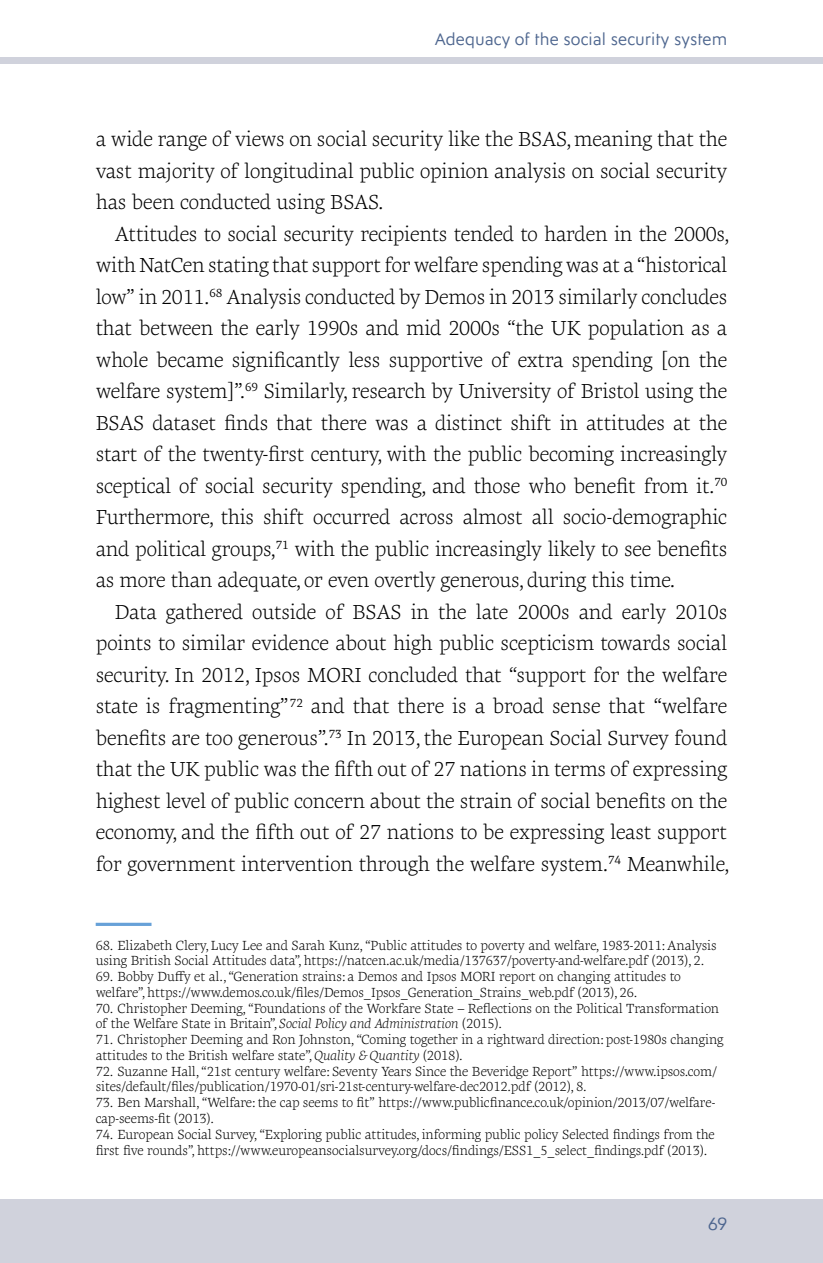
<style>
.page{position:relative;width:823px;height:1263px;background:#fff}
.page>*{position:absolute;margin:0;border:0;box-sizing:border-box;transform-origin:0 0}
.t1{font:300 20.7px/31.5px "Geneo Std";letter-spacing:-.01em;color:#000;text-align:justify}
.t2{font:18px "Ysans Std";color:#4e668f}
.t3{font:16.88px "Ysans Std";color:#4e668f}
.t4{font:300 13.5px/15.8px "Geneo Std";letter-spacing:-.005em;color:#000}
.s1{font-style:italic}
</style>
<div class="page">
<div style="left:0;top:57px;width:823px;height:7px;background:#d0d2dc"></div>
<div style="left:0;top:1199px;width:823px;height:64px;background:#d0d2dc"></div>
<hr style="left:96px;top:923px;width:55px;height:3px;background:#67a1d8">
<p class="t3" style="left:435px;top:30px;width:294px">Adequacy of the social security system</p>
<p class="t1" style="left:96px;top:123px;width:633px">a wide range of views on social security like the BSAS, meaning that the vast majority of longitudinal public opinion analysis on social security has been conducted using BSAS.</p>
<p class="t1" style="left:96px;top:218px;width:635px;text-indent:19px">Attitudes to social security recipients tended to harden in the 2000s, with NatCen stating that support for welfare spending was at a “historical low” in 2011.<sup>68</sup> Analysis conducted by Demos in 2013 similarly concludes that between the early 1990s and mid 2000s “the UK population as a whole became significantly less supportive of extra spending [on the welfare system]”.<sup>69</sup> Similarly, research by University of Bristol using the BSAS dataset finds that there was a distinct shift in attitudes at the start of the twenty-first century, with the public becoming increasingly sceptical of social security spending, and those who benefit from it.<sup>70<br></sup>Furthermore, this shift occurred across almost all socio-demographic and political groups,<sup>71</sup> with the public increasingly likely to see benefits as more than adequate, or even overtly generous, during this time.</p>
<p class="t1" style="left:96px;top:596px;width:635px;text-indent:19px">Data gathered outside of BSAS in the late 2000s and early 2010s points to similar evidence about high public scepticism towards social security. In 2012, Ipsos MORI concluded that “support for the welfare state is fragmenting”<sup>72</sup> and that there is a broad sense that “welfare benefits are too generous”.<sup>73</sup> In 2013, the European Social Survey found that the UK public was the fifth out of 27 nations in terms of expressing highest level of public concern about the strain of social benefits on the economy, and the fifth out of 27 nations to be expressing least support for government intervention through the welfare system.<sup>74</sup> Meanwhile,</p>
<p class="t4" style="left:96px;top:937px;width:622px">68. Elizabeth Clery, Lucy Lee and Sarah Kunz, “Public attitudes to poverty and welfare, 1983-2011: Analysis using British Social Attitudes data”, https://natcen.ac.uk/media/137637/poverty-and-welfare.pdf (2013), 2.</p>
<p class="t4" style="left:96px;top:968px;width:587px">69. Bobby Duffy et al., “Generation strains: a Demos and Ipsos MORI report on changing attitudes to welfare”, https://www.demos.co.uk/files/Demos_Ipsos_Generation_Strains_web.pdf (2013), 26.</p>
<p class="t4" style="left:96px;top:1000px;width:625px">70. Christopher Deeming, “Foundations of the Workfare State – Reflections on the Political Transformation of the Welfare State in Britain”, <span class="s1">Social Policy and Administration</span> (2015).</p>
<p class="t4" style="left:96px;top:1031px;width:629px">71. Christopher Deeming and Ron Johnston, “Coming together in a rightward direction: post-1980s changing attitudes to the British welfare state”, <span class="s1">Quality &amp; Quantity</span> (2018).</p>
<p class="t4" style="left:96px;top:1063px;width:623px">72. Suzanne Hall, “21st century welfare: Seventy Years Since the Beveridge Report” https://www.ipsos.com/ sites/default/files/publication/1970-01/sri-21st-century-welfare-dec2012.pdf (2012), 8.</p>
<p class="t4" style="left:96px;top:1095px;width:621px">73. Ben Marshall, “Welfare: the cap seems to fit” https://www.publicfinance.co.uk/opinion/2013/07/welfare&shy;cap-seems-fit (2013).</p>
<p class="t4" style="left:96px;top:1126px;width:620px">74. European Social Survey, “Exploring public attitudes, informing public policy Selected findings from the first five rounds”, https://www.europeansocialsurvey.org/docs/findings/ESS1_5_select_findings.pdf (2013).</p>
<p class="t2" style="left:708px;top:1214px;width:21px">69</p>
</div>
